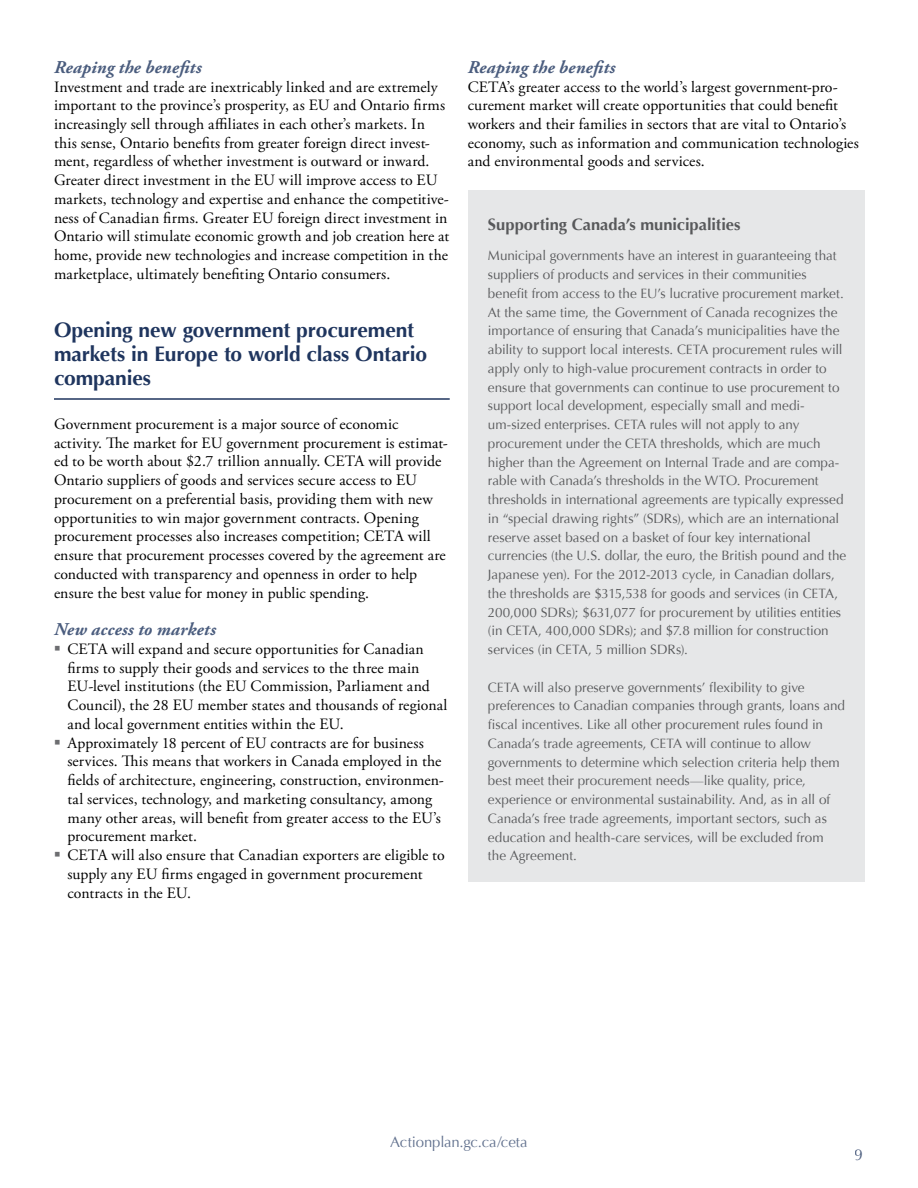
<style>
.page{position:relative;width:918px;height:1188px;background:#fff}
.page>*{position:absolute;margin:0;border:0;box-sizing:border-box;transform-origin:0 0}
.t1{font:700 21px/24px "Optima";letter-spacing:-.005em;color:#1f355e}
.t2{font:italic 700 18px "Adobe Garamond Pro";letter-spacing:.01em;color:#4b5d7e}
.t3{font:700 16.5px "Optima";color:#58595b}
.t4{font:15.75px/18.8px "Adobe Garamond Pro";letter-spacing:.005em;color:#000}
.t5{font:15.75px "Optima";color:#1f355e}
.t6{font:15px "Optima";letter-spacing:-.005em;color:#1f355e}
.t7{font:13.5px/18.8px "Optima";letter-spacing:-.005em;color:#58595b}
.s1{color:#6d6e71}
</style>
<div class="page">
<div style="left:468px;top:190px;width:396px;height:691px;background:#e6e7e8"></div>
<hr style="left:54px;top:398px;width:396px;height:2px;background:#1f355e">
<p class="t2" style="left:54px;top:57px;width:149px">Reaping the benefits</p>
<p class="t4" style="left:54px;top:78px;width:397px">Investment and trade are inextricably linked and are extremely important to the province’s prosperity, as EU and Ontario firms increasingly sell through affiliates in each other’s markets. In this sense, Ontario benefits from greater foreign direct invest&shy;ment, regardless of whether investment is outward or inward.<br>Greater direct investment in the EU will improve access to EU markets, technology and expertise and enhance the competitive&shy;ness of Canadian firms. Greater EU foreign direct investment in Ontario will stimulate economic growth and job creation here at home, provide new technologies and increase competition in the marketplace, ultimately benefiting Ontario consumers.</p>
<h1 class="t1" style="left:54px;top:318px;width:375px">Opening new government procurement markets in Europe to world class Ontario companies</h1>
<p class="t4" style="left:54px;top:415px;width:395px">Government procurement is a major source of economic activity. The market for EU government procurement is estimat&shy;ed to be worth about $2.7 trillion annually. CETA will provide Ontario suppliers of goods and services secure access to EU procurement on a preferential basis, providing them with new opportunities to win major government contracts. Opening procurement processes also increases competition; CETA will ensure that procurement processes covered by the agreement are conducted with transparency and openness in order to help ensure the best value for money in public spending.</p>
<p class="t2" style="left:54px;top:619px;width:163px">New access to markets</p>
<p class="t4" style="left:67px;top:640px;width:382px;text-indent:-13px"><span class="s1">▪</span> CETA will expand and secure opportunities for Canadian firms to supply their goods and services to the three main EU-level institutions (the EU Commission, Parliament and Council), the 28 EU member states and thousands of regional and local government entities within the EU.</p>
<p class="t4" style="left:67px;top:734px;width:378px;text-indent:-13px"><span class="s1">▪</span> Approximately 18 percent of EU contracts are for business services. This means that workers in Canada employed in the fields of architecture, engineering, construction, environmen&shy;tal services, technology, and marketing consultancy, among many other areas, will benefit from greater access to the EU’s procurement market.</p>
<p class="t4" style="left:67px;top:846px;width:379px;text-indent:-13px"><span class="s1">▪</span> CETA will also ensure that Canadian exporters are eligible to supply any EU firms engaged in government procurement contracts in the EU.</p>
<p class="t2" style="left:468px;top:57px;width:149px">Reaping the benefits</p>
<p class="t4" style="left:468px;top:78px;width:393px">CETA’s greater access to the world’s largest government-pro&shy;curement market will create opportunities that could benefit workers and their families in sectors that are vital to Ontario’s economy, such as information and communication technologies and environmental goods and services.</p>
<p class="t3" style="left:488px;top:214px;width:254px">Supporting Canada’s municipalities</p>
<p class="t7" style="left:488px;top:246px;width:360px">Municipal governments have an interest in guaranteeing that suppliers of products and services in their communities benefit from access to the EU’s lucrative procurement market.<br>At the same time, the Government of Canada recognizes the importance of ensuring that Canada’s municipalities have the ability to support local interests. CETA procurement rules will apply only to high-value procurement contracts in order to ensure that governments can continue to use procurement to support local development, especially small and medi&shy;um-sized enterprises. CETA rules will not apply to any procurement under the CETA thresholds, which are much higher than the Agreement on Internal Trade and are compa&shy;rable with Canada’s thresholds in the WTO. Procurement thresholds in international agreements are typically expressed in “special drawing rights” (SDRs), which are an international reserve asset based on a basket of four key international currencies (the U.S. dollar, the euro, the British pound and the Japanese yen). For the 2012-2013 cycle, in Canadian dollars, the thresholds are $315,538 for goods and services (in CETA, 200,000 SDRs); $631,077 for procurement by utilities entities (in CETA, 400,000 SDRs); and $7.8 million for construction services (in CETA, 5 million SDRs).</p>
<p class="t7" style="left:488px;top:678px;width:359px">CETA will also preserve governments’ flexibility to give preferences to Canadian companies through grants, loans and fiscal incentives. Like all other procurement rules found in Canada’s trade agreements, CETA will continue to allow governments to determine which selection criteria help them best meet their procurement needs—like quality, price, experience or environmental sustainability. And, as in all of Canada’s free trade agreements, important sectors, such as education and health-care services, will be excluded from the Agreement.</p>
<p class="t6" style="left:390px;top:1133px;width:139px">Actionplan.gc.ca/ceta</p>
<p class="t5" style="left:855px;top:1146px;width:10px">9</p>
</div>
